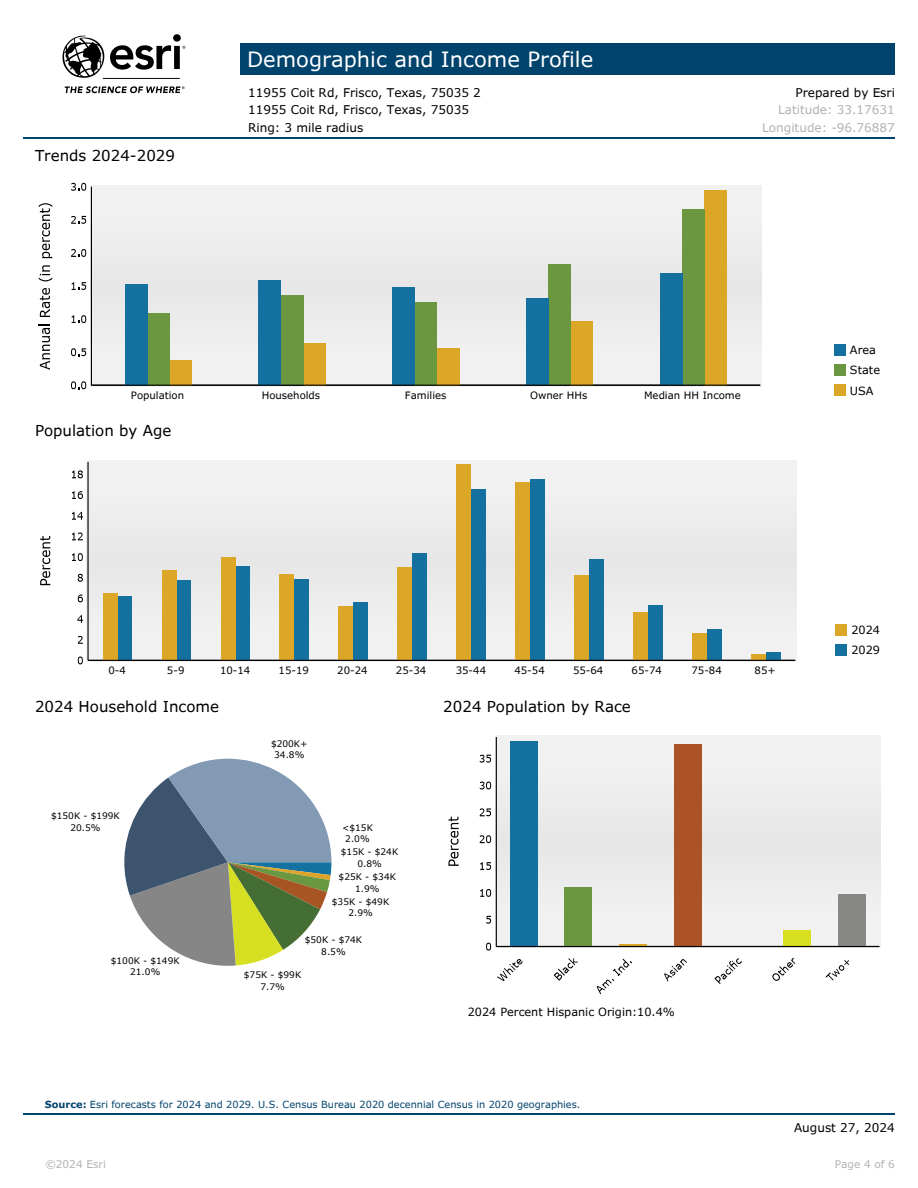
<style>
.page{position:relative;width:918px;height:1188px;background:#fff}
.page>*{position:absolute;margin:0;border:0;box-sizing:border-box;transform-origin:0 0}
.t1{font:21px "Verdana Pro";color:#fff}
.t2{font:15px "Verdana Pro";color:#000}
.t3{font:12px "Verdana Pro";color:#000}
.t4{font:12px "Verdana Pro";color:#b4b1b1}
.t5{font:11.25px/20.2px "Verdana Pro";color:#000}
.t6{font:10.5px "Verdana Pro";color:#b4b1b1}
.t7{font:10.2px "Verdana Pro";color:#000}
.t8{font:9.75px "Verdana Pro";color:#00436d}
.t9{font:9px/11.2px "Verdana Pro";color:#000;text-align:center}
.s1{font-weight:700}
</style>
<div class="page">
<div style="left:240px;top:43px;width:655px;height:32px;background:#00436d"></div>
<img style="left:62px;top:34px;width:124px;height:60px">
<hr style="left:24px;top:138px;width:871px;height:1px;background:#00436d">
<div style="left:90px;top:186px;width:671px;height:200px;background:#eeeeef"></div>
<div style="left:169px;top:360px;width:23px;height:25px;background:#dca626"></div>
<div style="left:303px;top:343px;width:23px;height:42px;background:#dca626"></div>
<div style="left:437px;top:348px;width:22px;height:37px;background:#dca626"></div>
<div style="left:571px;top:321px;width:22px;height:64px;background:#dca626"></div>
<div style="left:705px;top:190px;width:22px;height:195px;background:#dca626"></div>
<div style="left:147px;top:313px;width:22px;height:72px;background:#6a9740"></div>
<div style="left:281px;top:295px;width:22px;height:90px;background:#6a9740"></div>
<div style="left:415px;top:302px;width:22px;height:83px;background:#6a9740"></div>
<div style="left:548px;top:265px;width:23px;height:120px;background:#6a9740"></div>
<div style="left:682px;top:210px;width:23px;height:175px;background:#6a9740"></div>
<div style="left:125px;top:284px;width:22px;height:101px;background:#14719f"></div>
<div style="left:259px;top:280px;width:22px;height:105px;background:#14719f"></div>
<div style="left:392px;top:287px;width:23px;height:98px;background:#14719f"></div>
<div style="left:526px;top:298px;width:22px;height:87px;background:#14719f"></div>
<div style="left:660px;top:273px;width:22px;height:112px;background:#14719f"></div>
<hr style="left:91px;top:385px;width:669px;height:1px;background:#000">
<hr style="left:91px;top:187px;width:1px;height:198px;background:#000">
<svg style="left:39px;top:324px;width:11px;height:46px"></svg>
<svg style="left:40px;top:288px;width:10px;height:29px"></svg>
<svg style="left:39px;top:265px;width:13px;height:16px"></svg>
<svg style="left:39px;top:203px;width:13px;height:55px"></svg>
<svg style="left:71px;top:381px;width:15px;height:8px"></svg>
<svg style="left:71px;top:348px;width:15px;height:8px"></svg>
<svg style="left:72px;top:315px;width:14px;height:8px"></svg>
<svg style="left:72px;top:282px;width:14px;height:8px"></svg>
<svg style="left:71px;top:249px;width:15px;height:8px"></svg>
<svg style="left:71px;top:216px;width:15px;height:8px"></svg>
<svg style="left:71px;top:183px;width:15px;height:8px"></svg>
<div style="left:834px;top:344px;width:11px;height:11px;background:#14719f"></div>
<div style="left:834px;top:364px;width:11px;height:11px;background:#6a9740"></div>
<div style="left:834px;top:385px;width:11px;height:11px;background:#dca626"></div>
<div style="left:87px;top:461px;width:709px;height:201px;background:#eeeeef"></div>
<div style="left:117px;top:596px;width:15px;height:64px;background:#14719f"></div>
<div style="left:176px;top:580px;width:15px;height:80px;background:#14719f"></div>
<div style="left:235px;top:566px;width:15px;height:94px;background:#14719f"></div>
<div style="left:294px;top:579px;width:15px;height:81px;background:#14719f"></div>
<div style="left:353px;top:603px;width:15px;height:57px;background:#14719f"></div>
<div style="left:412px;top:553px;width:15px;height:107px;background:#14719f"></div>
<div style="left:471px;top:489px;width:15px;height:171px;background:#14719f"></div>
<div style="left:530px;top:479px;width:15px;height:181px;background:#14719f"></div>
<div style="left:589px;top:559px;width:15px;height:101px;background:#14719f"></div>
<div style="left:648px;top:606px;width:15px;height:54px;background:#14719f"></div>
<div style="left:707px;top:629px;width:15px;height:31px;background:#14719f"></div>
<div style="left:766px;top:652px;width:14px;height:8px;background:#14719f"></div>
<div style="left:103px;top:593px;width:14px;height:67px;background:#dca626"></div>
<div style="left:162px;top:570px;width:14px;height:90px;background:#dca626"></div>
<div style="left:221px;top:557px;width:14px;height:103px;background:#dca626"></div>
<div style="left:280px;top:575px;width:14px;height:85px;background:#dca626"></div>
<div style="left:339px;top:607px;width:14px;height:53px;background:#dca626"></div>
<div style="left:397px;top:567px;width:15px;height:93px;background:#dca626"></div>
<div style="left:456px;top:464px;width:15px;height:196px;background:#dca626"></div>
<div style="left:515px;top:483px;width:15px;height:177px;background:#dca626"></div>
<div style="left:574px;top:576px;width:15px;height:84px;background:#dca626"></div>
<div style="left:633px;top:612px;width:15px;height:48px;background:#dca626"></div>
<div style="left:692px;top:634px;width:15px;height:26px;background:#dca626"></div>
<div style="left:751px;top:654px;width:15px;height:6px;background:#dca626"></div>
<hr style="left:88px;top:660px;width:707px;height:1px;background:#000">
<hr style="left:87px;top:462px;width:2px;height:198px;background:#000">
<svg style="left:40px;top:536px;width:10px;height:49px"></svg>
<svg style="left:78px;top:657px;width:5px;height:7px"></svg>
<svg style="left:78px;top:636px;width:5px;height:8px"></svg>
<svg style="left:77px;top:615px;width:6px;height:8px"></svg>
<svg style="left:78px;top:595px;width:5px;height:7px"></svg>
<svg style="left:78px;top:574px;width:5px;height:8px"></svg>
<svg style="left:72px;top:553px;width:11px;height:8px"></svg>
<svg style="left:72px;top:532px;width:11px;height:8px"></svg>
<svg style="left:72px;top:512px;width:11px;height:8px"></svg>
<svg style="left:72px;top:491px;width:11px;height:8px"></svg>
<svg style="left:72px;top:470px;width:11px;height:8px"></svg>
<div style="left:836px;top:624px;width:11px;height:11px;background:#dca626"></div>
<div style="left:836px;top:644px;width:11px;height:12px;background:#14719f"></div>
<svg style="left:124px;top:759px;width:207px;height:207px"></svg>
<div style="left:495px;top:736px;width:385px;height:212px;background:#ededee"></div>
<div style="left:510px;top:741px;width:27px;height:206px;background:#14719f"></div>
<div style="left:565px;top:887px;width:27px;height:60px;background:#6a9740"></div>
<hr style="left:619px;top:944px;width:28px;height:3px;background:#dca626">
<div style="left:674px;top:744px;width:27px;height:203px;background:#ab5326"></div>
<div style="left:784px;top:930px;width:27px;height:17px;background:#d7df20"></div>
<div style="left:838px;top:894px;width:28px;height:53px;background:#878884"></div>
<hr style="left:496px;top:946px;width:383px;height:1px;background:#000">
<svg style="left:497px;top:959px;width:26px;height:23px"></svg>
<svg style="left:554px;top:958px;width:24px;height:23px"></svg>
<svg style="left:596px;top:959px;width:36px;height:35px"></svg>
<svg style="left:664px;top:959px;width:23px;height:23px"></svg>
<svg style="left:714px;top:958px;width:28px;height:26px"></svg>
<svg style="left:772px;top:958px;width:24px;height:23px"></svg>
<svg style="left:826px;top:960px;width:24px;height:21px"></svg>
<hr style="left:496px;top:737px;width:1px;height:210px;background:#000">
<svg style="left:448px;top:817px;width:11px;height:49px"></svg>
<svg style="left:486px;top:943px;width:5px;height:8px"></svg>
<svg style="left:486px;top:916px;width:5px;height:8px"></svg>
<svg style="left:480px;top:889px;width:11px;height:8px"></svg>
<svg style="left:480px;top:862px;width:11px;height:8px"></svg>
<svg style="left:480px;top:835px;width:11px;height:8px"></svg>
<svg style="left:480px;top:808px;width:11px;height:8px"></svg>
<svg style="left:480px;top:782px;width:11px;height:7px"></svg>
<svg style="left:480px;top:755px;width:11px;height:8px"></svg>
<hr style="left:24px;top:1113px;width:871px;height:2px;background:#00436d">
<h2 class="t2" style="left:35px;top:146px;width:141px">Trends 2024-2029</h2>
<h1 class="t1" style="left:247px;top:46px;width:348px">Demographic and Income Profile</h1>
<h3 class="t3" style="left:248px;top:85px;width:234px">11955 Coit Rd, Frisco, Texas, 75035 2</h3>
<h3 class="t3" style="left:796px;top:85px;width:101px">Prepared by Esri</h3>
<h3 class="t3" style="left:248px;top:102px;width:222px">11955 Coit Rd, Frisco, Texas, 75035</h3>
<h3 class="t4" style="left:778px;top:102px;width:118px">Latitude: 33.17631</h3>
<h3 class="t3" style="left:248px;top:119px;width:117px">Ring: 3 mile radius</h3>
<h3 class="t4" style="left:762px;top:119px;width:134px">Longitude: -96.76887</h3>
<p class="t7" style="left:131px;top:388px;width:55px">Population</p>
<p class="t7" style="left:262px;top:388px;width:60px">Households</p>
<p class="t7" style="left:405px;top:388px;width:43px">Families</p>
<p class="t7" style="left:530px;top:388px;width:59px">Owner HHs</p>
<p class="t7" style="left:644px;top:388px;width:98px">Median HH Income</p>
<h2 class="t2" style="left:35px;top:421px;width:138px">Population by Age</h2>
<p class="t5" style="left:850px;top:339px;width:32px">Area<br>State<br>USA</p>
<p class="t7" style="left:108px;top:664px;width:19px">0-4</p>
<p class="t7" style="left:167px;top:664px;width:19px">5-9</p>
<p class="t7" style="left:220px;top:664px;width:32px">10-14</p>
<p class="t7" style="left:279px;top:664px;width:32px">15-19</p>
<p class="t7" style="left:337px;top:664px;width:32px">20-24</p>
<p class="t7" style="left:396px;top:664px;width:32px">25-34</p>
<p class="t7" style="left:456px;top:664px;width:32px">35-44</p>
<p class="t7" style="left:514px;top:664px;width:32px">45-54</p>
<p class="t7" style="left:573px;top:664px;width:32px">55-64</p>
<p class="t7" style="left:632px;top:664px;width:32px">65-74</p>
<p class="t7" style="left:691px;top:664px;width:32px">75-84</p>
<p class="t7" style="left:755px;top:664px;width:23px">85+</p>
<h2 class="t2" style="left:35px;top:696px;width:186px">2024 Household Income</h2>
<p class="t9" style="left:51px;top:810px;width:70px">$150K - $199K<br>20.5%</p>
<p class="t9" style="left:111px;top:955px;width:70px">$100K - $149K<br>21.0%</p>
<p class="t9" style="left:271px;top:738px;width:38px">$200K+<br>34.8%</p>
<p class="t9" style="left:342px;top:821px;width:32px">&lt;$15K<br>2.0%</p>
<p class="t9" style="left:341px;top:846px;width:59px">$15K - $24K<br>0.8%</p>
<p class="t9" style="left:339px;top:871px;width:59px">$25K - $34K<br>1.9%</p>
<p class="t9" style="left:332px;top:896px;width:59px">$35K - $49K<br>2.9%</p>
<p class="t9" style="left:305px;top:934px;width:59px">$50K - $74K<br>8.5%</p>
<p class="t9" style="left:244px;top:969px;width:59px">$75K - $99K<br>7.7%</p>
<h2 class="t2" style="left:443px;top:696px;width:189px">2024 Population by Race</h2>
<p class="t5" style="left:468px;top:1001px;width:209px">2024 Percent Hispanic Origin:10.4%</p>
<p class="t5" style="left:851px;top:620px;width:30px">2024<br>2029</p>
<p class="t8" style="left:45px;top:1098px;width:537px"><span class="s1">Source:</span> Esri forecasts for 2024 and 2029. U.S. Census Bureau 2020 decennial Census in 2020 geographies.</p>
<h3 class="t3" style="left:794px;top:1120px;width:102px">August 27, 2024</h3>
<p class="t6" style="left:45px;top:1158px;width:62px">©2024 Esri</p>
<p class="t6" style="left:835px;top:1158px;width:62px">Page 4 of 6</p>
</div>
